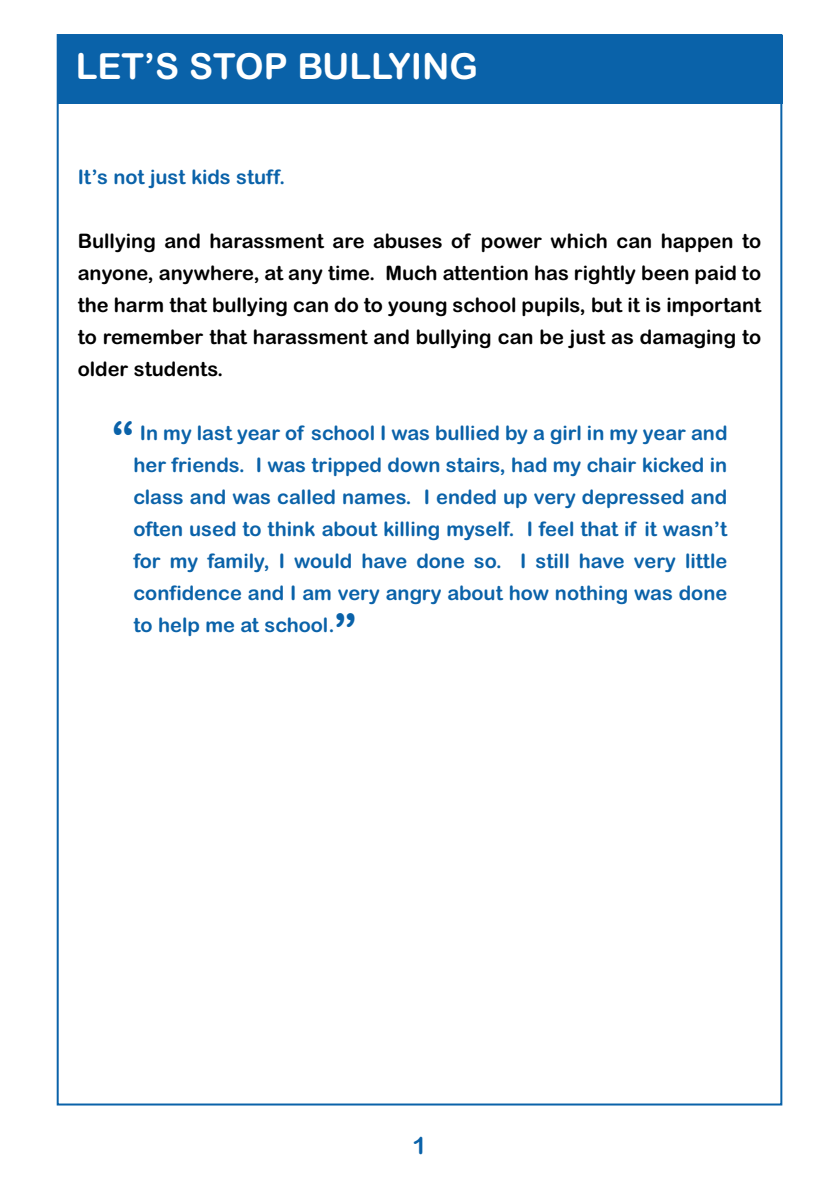
<style>
.page{position:relative;width:838px;height:1190px;background:#fff}
.page>*{position:absolute;margin:0;border:0;box-sizing:border-box;transform-origin:0 0}
.t1{font:48px "Arial Rounded MT Bold";color:#0a62a9}
.t2{font:36px "Arial Rounded MT Bold";color:#fff}
.t3{font:24px "Arial Rounded MT Bold";color:#0a62a9}
.t4{font:20px/32px "Arial Rounded MT Bold";color:#0a62a9;text-align:justify}
.t5{font:20px/32px "Arial Rounded MT Bold";color:#000;text-align:justify}
</style>
<div class="page">
<div style="left:57px;top:36px;width:725px;height:68px;background:#0a62a9"></div>
<h2 class="t2" style="left:76px;top:53px;width:404px">LET’S STOP BULLYING</h2>
<p class="t4" style="left:78px;top:163px;width:209px">It’s not just kids stuff.</p>
<p class="t5" style="left:78px;top:227px;width:685px">Bullying and harassment are abuses of power which can happen to anyone, anywhere, at any time. Much attention has rightly been paid to the harm that bullying can do to young school pupils, but it is important to remember that harassment and bullying can be just as damaging to older students.</p>
<h1 class="t1" style="left:112px;top:422px;width:23px">“</h1>
<p class="t4" style="left:133px;top:419px;width:596px;text-indent:7px">In my last year of school I was bullied by a girl in my year and her friends. I was tripped down stairs, had my chair kicked in class and was called names. I ended up very depressed and often used to think about killing myself. I feel that if it wasn’t for my family, I would have done so. I still have very little confidence and I am very angry about how nothing was done to help me at school.</p>
<h1 class="t1" style="left:335px;top:614px;width:23px">”</h1>
<p class="t3" style="left:412px;top:1137px;width:16px">1</p>
</div>
